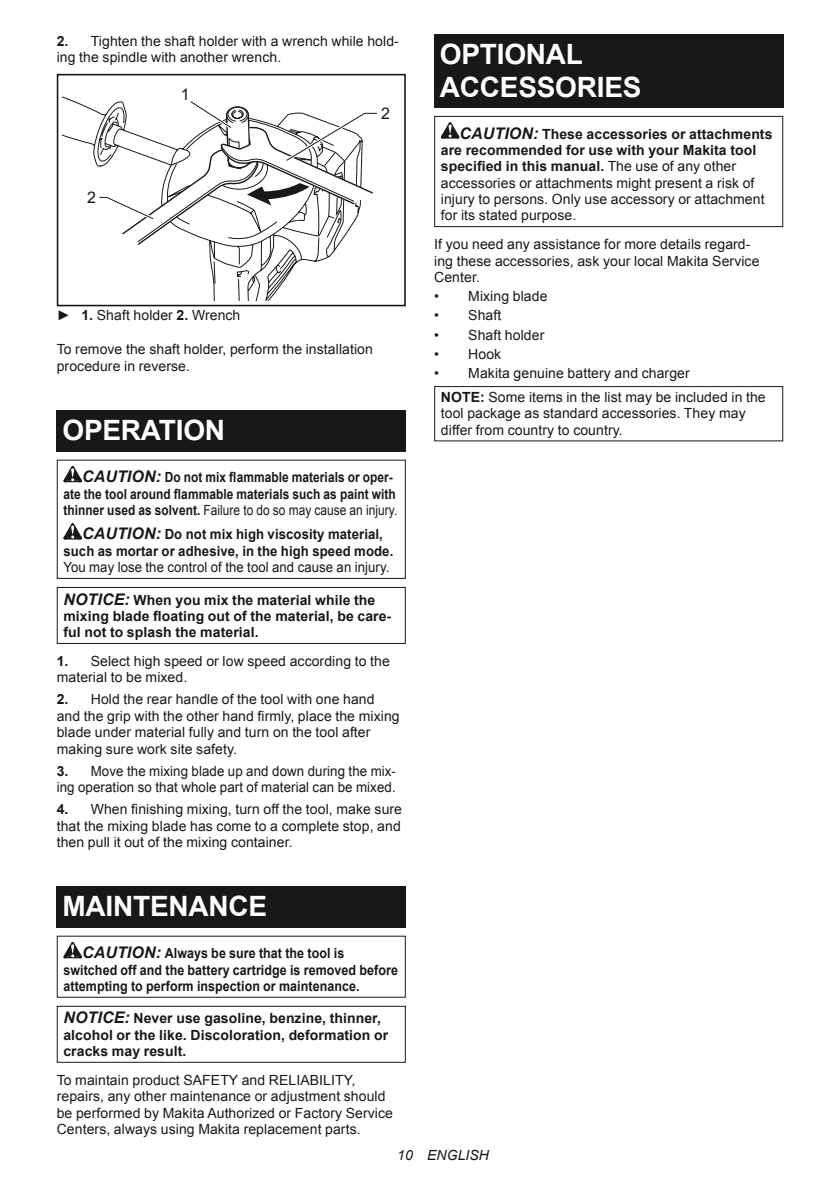
<style>
.page{position:relative;width:840px;height:1191px;background:#fff}
.page>*{position:absolute;margin:0;border:0;box-sizing:border-box;transform-origin:0 0}
.t1{font:700 28px/32.8px "Arial";letter-spacing:-.01em;color:#fff}
.t2{font:16px "Arial";color:#181818}
.t3{font:14px/16.4px "Arial";letter-spacing:.005em;color:#181818}
.t4{font:700 14px/16.4px "Arial";letter-spacing:.005em;color:#181818}
.t5{font:700 14px/16.4px "Arial";letter-spacing:.005em;color:#181818;scale:.85 1}
.t6{font:700 14px/16.4px "Arial";letter-spacing:.005em;color:#181818;scale:.89 1}
.t7{font:14px/16.4px "Arial";letter-spacing:.005em;color:#181818;scale:.95 1}
.t8{font:700 14px/16.4px "Arial";letter-spacing:.005em;color:#181818;text-align:center;scale:.94 1}
.t9{font:14px "Arial";letter-spacing:.005em;color:#181818;scale:.94 1}
.t10{font:italic 14px "Arial";letter-spacing:.005em;color:#181818}
.s1{font-weight:700}
.s2{font-style:italic;font-size:16px}
.s3{font-weight:400}
.s4{font-weight:700;font-style:italic;font-size:16px}
</style>
<div class="page">
<svg style="left:62px;top:96px;width:277px;height:205px"></svg>
<div style="left:57px;top:278px;width:73px;height:28px;background:#fff"></div>
<div style="left:57px;top:74px;width:348px;height:232px;border:2px solid #181818"></div>
<svg style="left:97px;top:98px;width:281px;height:147px"></svg>
<div style="left:57px;top:410px;width:348px;height:41px;background:#181818"></div>
<svg style="left:63px;top:466px;width:19px;height:16px"></svg>
<svg style="left:63px;top:523px;width:19px;height:16px"></svg>
<div style="left:57px;top:459px;width:348px;height:120px;border:1px solid #181818"></div>
<div style="left:57px;top:587px;width:348px;height:57px;border:1px solid #181818"></div>
<div style="left:57px;top:886px;width:348px;height:41px;background:#181818"></div>
<svg style="left:63px;top:942px;width:19px;height:16px"></svg>
<div style="left:57px;top:1005px;width:348px;height:57px;border:1px solid #181818"></div>
<div style="left:434px;top:34px;width:348px;height:74px;background:#181818"></div>
<svg style="left:440px;top:122px;width:19px;height:16px"></svg>
<div style="left:434px;top:116px;width:348px;height:111px;border:1px solid #181818"></div>
<div style="left:434px;top:386px;width:348px;height:55px;border:1px solid #181818"></div>
<p class="t3" style="left:57px;top:34px;width:343px"><span class="s1">2.</span> Tighten the shaft holder with a wrench while hold&shy;ing the spindle with another wrench.</p>
<p class="t2" style="left:87px;top:189px;width:10px">2</p>
<p class="t2" style="left:181px;top:85px;width:10px">1</p>
<p class="t2" style="left:381px;top:104px;width:10px">2</p>
<p class="t3" style="left:57px;top:307px;width:185px">► <span class="s1">1.</span> Shaft holder <span class="s1">2.</span> Wrench</p>
<p class="t3" style="left:57px;top:342px;width:317px">To remove the shaft holder, perform the installation procedure in reverse.</p>
<h1 class="t1" style="left:62px;top:416px;width:164px">OPERATION</h1>
<p class="t5" style="left:63px;top:469px;width:394px;text-indent:19px"><span class="s2">CAUTION:</span> Do not mix flammable materials or oper&shy;ate the tool around flammable materials such as paint with thinner used as solvent. <span class="s3">Failure to do so may cause an injury.</span></p>
<p class="t8" style="left:63px;top:527px;width:352px"><span class="s2">CAUTION:</span> Do not mix high viscosity material, such as mortar or adhesive, in the high speed mode.</p>
<p class="t9" style="left:63px;top:558px;width:348px">You may lose the control of the tool and cause an injury.</p>
<p class="t4" style="left:63px;top:592px;width:329px"><span class="s2">NOTICE:</span> When you mix the material while the mixing blade floating out of the material, be care&shy;ful not to splash the material.</p>
<p class="t3" style="left:57px;top:654px;width:334px"><span class="s1">1.</span> Select high speed or low speed according to the material to be mixed.</p>
<p class="t3" style="left:57px;top:692px;width:344px"><span class="s1">2.</span> Hold the rear handle of the tool with one hand and the grip with the other hand firmly, place the mixing blade under material fully and turn on the tool after making sure work site safety.</p>
<p class="t7" style="left:57px;top:764px;width:358px"><span class="s1">3.</span> Move the mixing blade up and down during the mix&shy;ing operation so that whole part of material can be mixed.</p>
<p class="t3" style="left:57px;top:801px;width:346px;text-align:justify"><span class="s1">4.</span> When finishing mixing, turn off the tool, make sure that the mixing blade has come to a complete stop, and then pull it out of the mixing container.</p>
<h1 class="t1" style="left:62px;top:892px;width:206px">MAINTENANCE</h1>
<p class="t6" style="left:63px;top:946px;width:377px;text-indent:19px"><span class="s2">CAUTION:</span> Always be sure that the tool is switched off and the battery cartridge is removed before attempting to perform inspection or maintenance.</p>
<p class="t4" style="left:63px;top:1011px;width:326px"><span class="s2">NOTICE:</span> Never use gasoline, benzine, thinner, alcohol or the like. Discoloration, deformation or cracks may result.</p>
<p class="t3" style="left:57px;top:1073px;width:337px">To maintain product SAFETY and RELIABILITY, repairs, any other maintenance or adjustment should be performed by Makita Authorized or Factory Service Centers, always using Makita replacement parts.</p>
<h1 class="t1" style="left:439px;top:40px;width:203px">OPTIONAL<br>ACCESSORIES</h1>
<p class="t3" style="left:440px;top:125px;width:333px;text-indent:19px"><span class="s4">CAUTION:</span> <span class="s1">These accessories or attachments are recommended for use with your Makita tool specified in this manual.</span> The use of any other accessories or attachments might present a risk of injury to persons. Only use accessory or attachment for its stated purpose.</p>
<p class="t3" style="left:434px;top:236px;width:326px">If you need any assistance for more details regard&shy;ing these accessories, ask your local Makita Service<br>Center.</p>
<p class="t3" style="left:434px;top:289px;width:115px">• Mixing blade</p>
<p class="t3" style="left:434px;top:308px;width:69px">• Shaft</p>
<p class="t3" style="left:434px;top:328px;width:112px">• Shaft holder</p>
<p class="t3" style="left:434px;top:347px;width:68px">• Hook</p>
<p class="t3" style="left:440px;top:361px;width:326px;line-height:23.8px;text-indent:-7px">• Makita genuine battery and charger<br><span class="s1">NOTE:</span> Some items in the list may be included in the</p>
<p class="t3" style="left:440px;top:405px;width:306px">tool package as standard accessories. They may differ from country to country.</p>
<p class="t10" style="left:397px;top:1147px;width:93px">10 ENGLISH</p>
</div>
